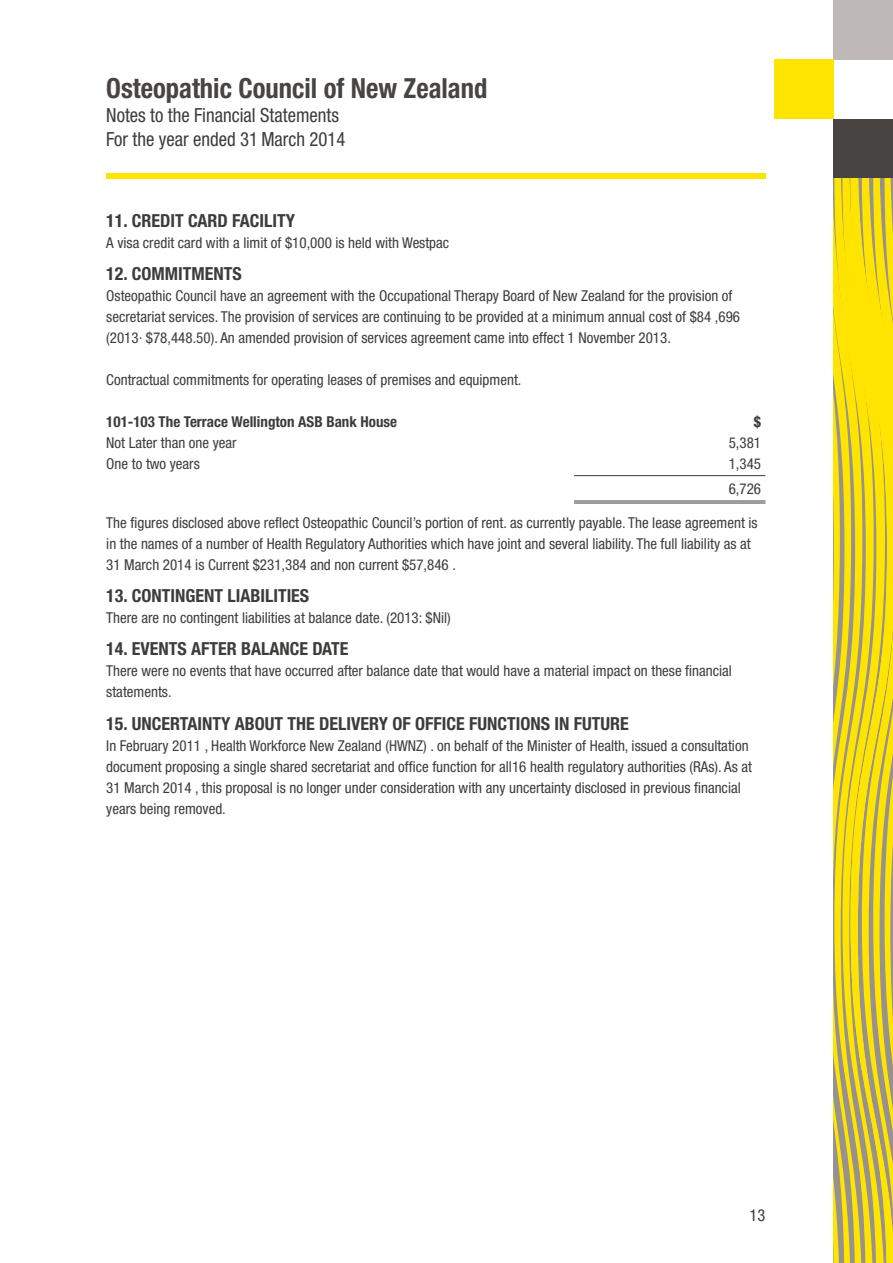
<style>
.page{position:relative;width:893px;height:1263px;background:#fff}
.page>*{position:absolute;margin:0;border:0;box-sizing:border-box;transform-origin:0 0}
.t1{font:700 condensed 27.75px "Helvetica Neue";color:#474442;scale:.96 1}
.t2{font:condensed 19.5px/23.4px "Helvetica Neue";color:#3c3c3b;scale:.96 1}
.t3{font:700 condensed 18px "Helvetica Neue";color:#3c3c3b}
.t4{font:condensed 16.5px "Helvetica Neue";color:#3c3c3b}
.t5{font:condensed 15px/21px "Helvetica Neue";color:#3c3c3b}
.t6{font:700 condensed 15px "Helvetica Neue";color:#3c3c3b}
</style>
<div class="page">
<div style="left:833px;top:119px;width:60px;height:60px;background:#474442"></div>
<div style="left:833px;top:0;width:60px;height:60px;background:#beb9b8"></div>
<div style="left:774px;top:60px;width:59px;height:59px;background:#ffe400"></div>
<div style="left:106px;top:173px;width:659px;height:6px;background:#ffe400"></div>
<svg style="left:833px;top:179px;width:9px;height:1084px;background:#dbc731"></svg>
<svg style="left:842px;top:179px;width:8px;height:1084px;background:#e2cd26"></svg>
<svg style="left:850px;top:179px;width:43px;height:1084px;background:#e1cc28"></svg>
<hr style="left:574px;top:475px;width:191px;height:1px;background:#3c3c3b">
<hr style="left:574px;top:500px;width:191px;height:1px;background:#3c3c3b">
<hr style="left:574px;top:502px;width:191px;height:1px;background:#3c3c3b">
<h1 class="t1" style="left:106px;top:71px;width:398px">Osteopathic Council of New Zealand</h1>
<h2 class="t2" style="left:106px;top:104px;width:251px">Notes to the Financial Statements<br>For the year ended 31 March 2014</h2>
<p class="t3" style="left:106px;top:209px;width:190px">11. CREDIT CARD FACILITY</p>
<p class="t5" style="left:106px;top:232px;width:344px">A visa credit card with a limit of $10,000 is held with Westpac</p>
<p class="t3" style="left:106px;top:263px;width:137px">12. COMMITMENTS</p>
<p class="t5" style="left:106px;top:285px;width:635px">Osteopathic Council have an agreement with the Occupational Therapy Board of New Zealand for the provision of secretariat services. The provision of services are continuing to be provided at a minimum annual cost of $84 ,696 (2013· $78,448.50). An amended provision of services agreement came into effect 1 November 2013.</p>
<p class="t5" style="left:106px;top:369px;width:417px">Contractual commitments for operating leases of premises and equipment.</p>
<p class="t6" style="left:106px;top:412px;width:292px">101-103 The Terrace Wellington ASB Bank House</p>
<p class="t6" style="left:754px;top:412px;width:9px">$</p>
<p class="t5" style="left:106px;top:432px;width:132px">Not Later than one year</p>
<p class="t5" style="left:729px;top:432px;width:34px">5,381</p>
<p class="t5" style="left:106px;top:453px;width:95px">One to two years</p>
<p class="t5" style="left:729px;top:451px;width:34px;line-height:25.2px">1,345<br>6,726</p>
<p class="t5" style="left:106px;top:512px;width:653px">The figures disclosed above reflect Osteopathic Council’s portion of rent. as currently payable. The lease agreement is in the names of a number of Health Regulatory Authorities which have joint and several liability. The full liability as at<br>31 March 2014 is Current $231,384 and non current $57,846 .</p>
<p class="t3" style="left:106px;top:585px;width:204px">13. CONTINGENT LIABILITIES</p>
<p class="t5" style="left:106px;top:607px;width:346px">There are no contingent liabilities at balance date. (2013: $Nil)</p>
<p class="t3" style="left:106px;top:638px;width:244px">14. EVENTS AFTER BALANCE DATE</p>
<p class="t5" style="left:106px;top:660px;width:627px">There were no events that have occurred after balance date that would have a material impact on these financial statements.</p>
<p class="t3" style="left:106px;top:712px;width:524px">15. UNCERTAINTY ABOUT THE DELIVERY OF OFFICE FUNCTIONS IN FUTURE</p>
<p class="t5" style="left:106px;top:735px;width:647px">In February 2011 , Health Workforce New Zealand (HWNZ) . on behalf of the Minister of Health, issued a consultation document proposing a single shared secretariat and office function for all16 health regulatory authorities (RAs). As at 31 March 2014 , this proposal is no longer under consideration with any uncertainty disclosed in previous financial years being removed.</p>
<p class="t4" style="left:750px;top:1206px;width:17px">13</p>
</div>
